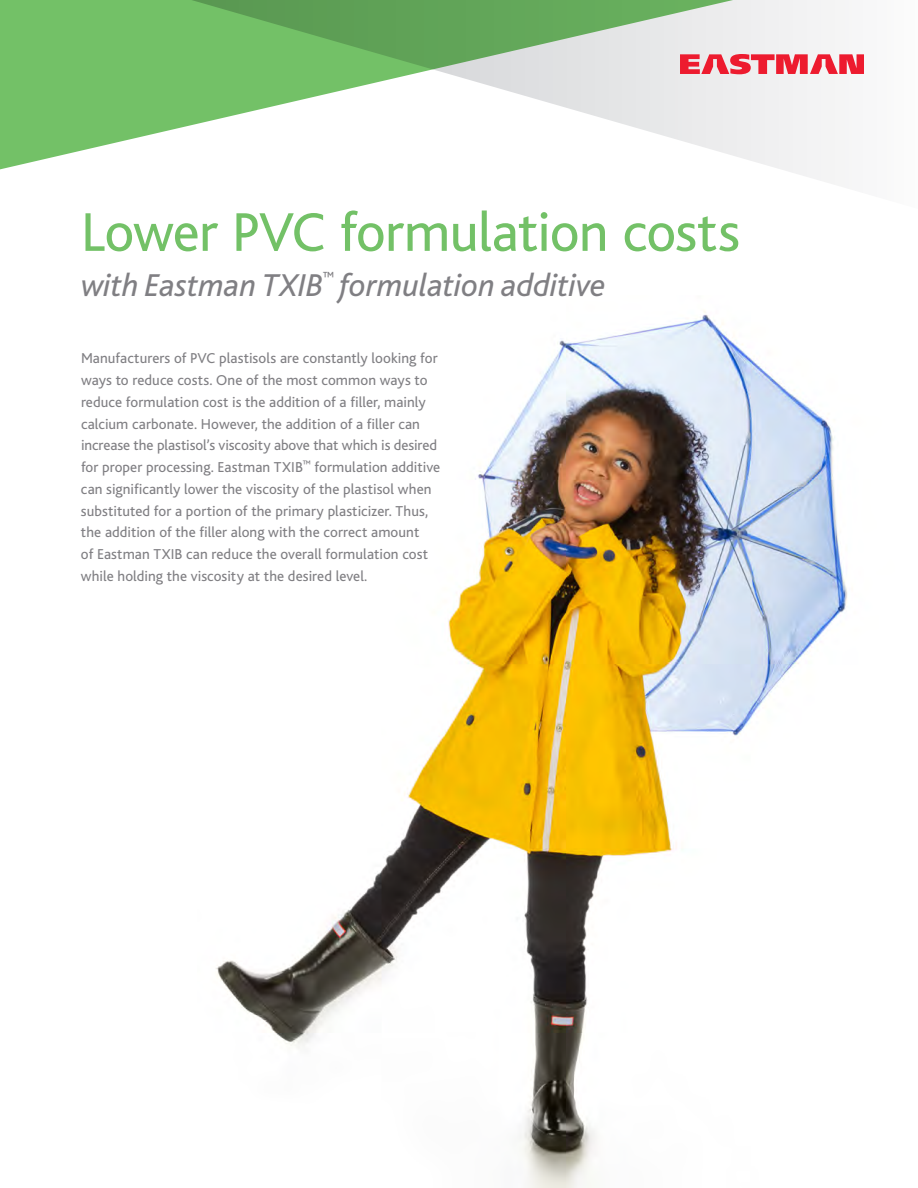
<style>
.page{position:relative;width:918px;height:1188px;background:#fff}
.page>*{position:absolute;margin:0;border:0;box-sizing:border-box;transform-origin:0 0}
.t1{font:57px "Bliss";letter-spacing:-.015em;color:#73c167}
.t2{font:italic 33px "Bliss";color:#807f83}
.t3{font:15px/21.8px "Bliss";color:#807f83}
.t4{font:italic 13.8px "Bliss";color:#807f83}
</style>
<div class="page">
<img style="left:216px;top:311px;width:631px;height:877px">
<div style="left:0;top:0;width:48px;height:169px;background:#73c167"></div>
<svg style="left:48px;top:0;width:787px;height:184px"></svg>
<svg style="left:680px;top:54px;width:184px;height:20px"></svg>
<h1 class="t1" style="left:81px;top:202px;width:661px">Lower PVC formulation costs</h1>
<h2 class="t2" style="left:81px;top:268px;width:244px">with Eastman TXIB</h2>
<p class="t4" style="left:323px;top:270px;width:13px">™</p>
<h2 class="t2" style="left:340px;top:268px;width:268px">formulation additive</h2>
<p class="t3" style="left:81px;top:348px;width:361px">Manufacturers of PVC plastisols are constantly looking for ways to reduce costs. One of the most common ways to reduce formulation cost is the addition of a filler, mainly calcium carbonate. However, the addition of a filler can increase the plastisol’s viscosity above that which is desired for proper processing. Eastman TXIB<sup>™</sup> formulation additive can significantly lower the viscosity of the plastisol when substituted for a portion of the primary plasticizer. Thus, the addition of the filler along with the correct amount<br>of Eastman TXIB can reduce the overall formulation cost while holding the viscosity at the desired level.</p>
</div>
